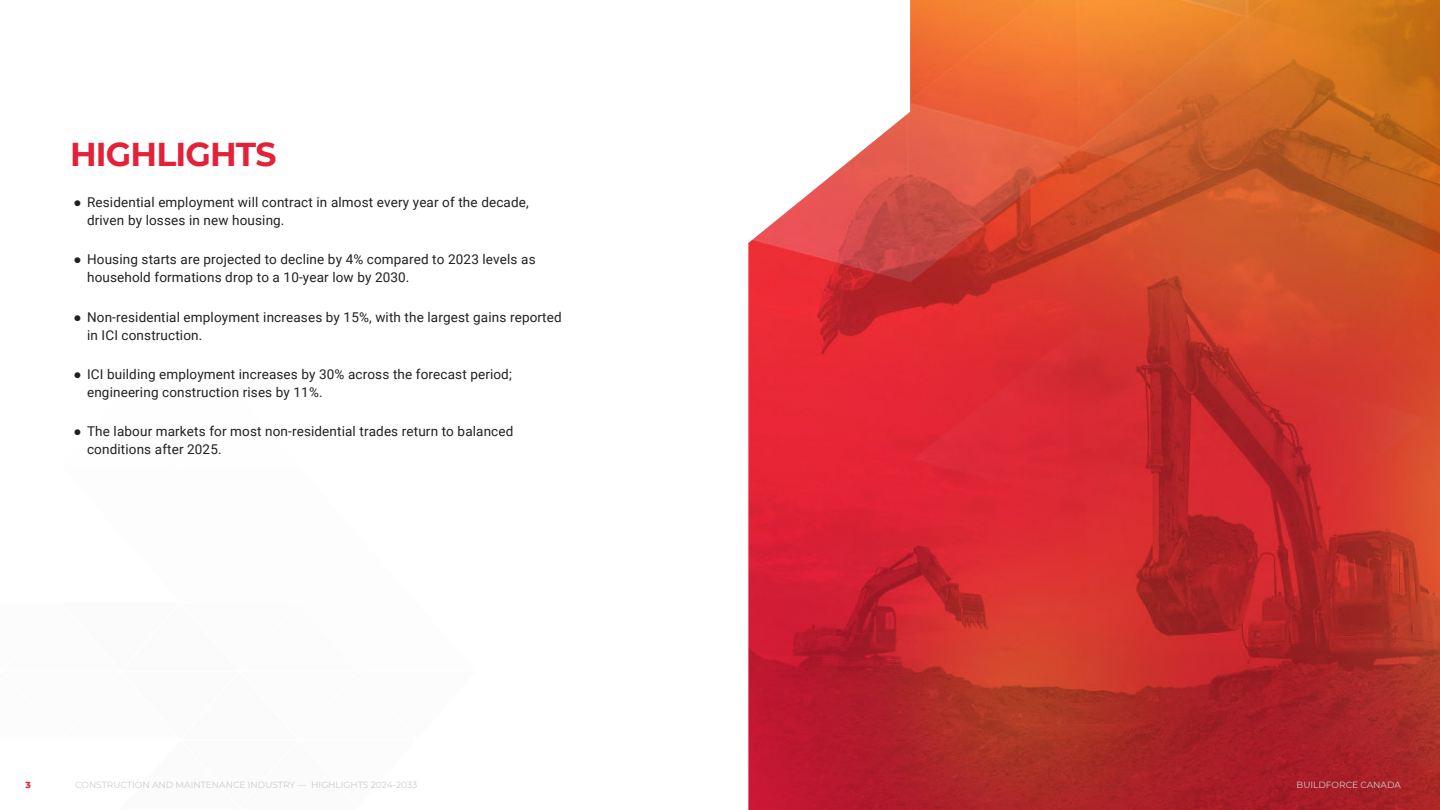
<style>
.page{position:relative;width:1440px;height:810px;background:#fff}
.page>*{position:absolute;margin:0;border:0;box-sizing:border-box;transform-origin:0 0}
.t1{font:700 33px "Montserrat";letter-spacing:-.025em;color:#e32138}
.t2{font:13.5px/18px "Roboto";letter-spacing:.01em;color:#231f20}
.t3{font:9px "Montserrat";color:#ccc}
.t4{font:800 9px "Montserrat";color:#e32138}
.s1{font-family:"Arial"}
</style>
<div class="page">
<img style="left:910px;top:0;width:530px;height:810px">
<svg style="left:748px;top:112px;width:162px;height:698px;background:#d63c49"></svg>
<p class="t1" style="left:70px;top:131px;width:208px">HIGHLIGHTS</p>
<p class="t2" style="left:87px;top:193px;width:443px;text-indent:-14px"><span class="s1">●</span> Residential employment will contract in almost every year of the decade, driven by losses in new housing.</p>
<p class="t2" style="left:87px;top:250px;width:450px;text-indent:-14px"><span class="s1">●</span> Housing starts are projected to decline by 4% compared to 2023 levels as household formations drop to a 10-year low by 2030.</p>
<p class="t2" style="left:87px;top:307px;width:476px;text-indent:-14px"><span class="s1">●</span> Non-residential employment increases by 15%, with the largest gains reported in ICI construction.</p>
<p class="t2" style="left:87px;top:365px;width:426px;text-indent:-14px"><span class="s1">●</span> ICI building employment increases by 30% across the forecast period; engineering construction rises by 11%.</p>
<p class="t2" style="left:87px;top:422px;width:428px;text-indent:-14px"><span class="s1">●</span> The labour markets for most non-residential trades return to balanced conditions after 2025.</p>
<p class="t4" style="left:25px;top:778px;width:7px">3</p>
<p class="t3" style="left:75px;top:779px;width:344px">CONSTRUCTION AND MAINTENANCE INDUSTRY — HIGHLIGHTS 2024-2033</p>
<p class="t3" style="left:1296px;top:779px;width:106px">BUILDFORCE CANADA</p>
</div>
